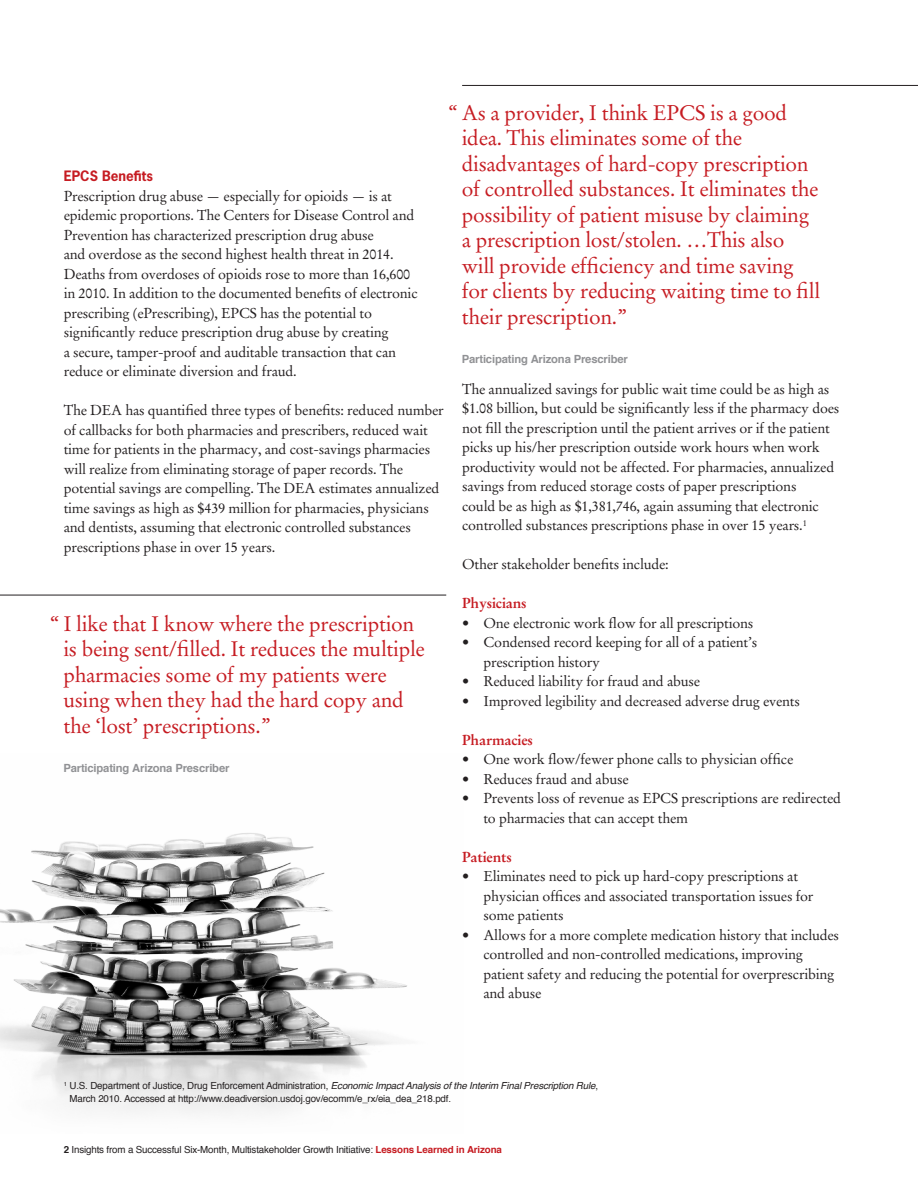
<style>
.page{position:relative;width:918px;height:1188px;background:#fff}
.page>*{position:absolute;margin:0;border:0;box-sizing:border-box;transform-origin:0 0}
.C_Body_copy_Indent{font:21px/25.5px "Stempel Garamond";letter-spacing:-.015em;color:#c61c22}
.C_Body_copy_Indent-2{font:14.25px/19.5px "Stempel Garamond";letter-spacing:-.015em;color:#231f20}
.C_Body_copy_bullets{font:14.25px/19.5px "Stempel Garamond";letter-spacing:-.015em;color:#231f20}
.C_Body_copy_Indent-3{font:700 14.25px "Stempel Garamond";letter-spacing:-.015em;color:#c61c22}
.C_Body_copy_Indent-4{font:700 13.5px "News Gothic Std";color:#c61c22}
.C_Body_copy_Indent-5{font:700 11.25px "Helvetica";letter-spacing:-.015em;color:#919295}
.H_Small_copy{font:9.75px/12.8px "Helvetica";letter-spacing:-.015em;color:#231f20}
.Q_Page_number{font:9.75px "Helvetica";letter-spacing:-.015em;color:#231f20}
.s1{font-style:italic}
.s2{font-weight:700}
.s3{font-weight:700;color:#c61c22}
</style>
<div class="page">
<img style="left:0;top:833px;width:407px;height:280px">
<hr style="left:0;top:595px;width:446px;height:1px;background:#231f20">
<hr style="left:462px;top:85px;width:456px;height:1px;background:#231f20">
<p class="C_Body_copy_Indent" style="left:462px;top:100px;width:360px;text-indent:-14px">“ As a provider, I think EPCS is a good idea. This eliminates some of the disadvantages of hard-copy prescription of controlled substances. It eliminates the possibility of patient misuse by claiming a prescription lost/stolen. …This also will provide efficiency and time saving for clients by reducing waiting time to fill their prescription.”</p>
<p class="C_Body_copy_Indent-5" style="left:462px;top:349px;width:168px">Participating Arizona Prescriber</p>
<p class="C_Body_copy_Indent-2" style="left:462px;top:379px;width:379px">The annualized savings for public wait time could be as high as $1.08 billion, but could be significantly less if the pharmacy does not fill the prescription until the patient arrives or if the patient picks up his/her prescription outside work hours when work productivity would not be affected. For pharmacies, annualized savings from reduced storage costs of paper prescriptions<br>could be as high as $1,381,746, again assuming that electronic controlled substances prescriptions phase in over 15 years.<sup>1</sup></p>
<p class="C_Body_copy_Indent-2" style="left:462px;top:555px;width:208px">Other stakeholder benefits include:</p>
<p class="C_Body_copy_Indent-3" style="left:462px;top:595px;width:66px">Physicians</p>
<p class="C_Body_copy_bullets" style="left:462px;top:613px;width:293px">• One electronic work flow for all prescriptions</p>
<p class="C_Body_copy_bullets" style="left:483px;top:633px;width:276px;text-indent:-21px">• Condensed record keeping for all of a patient’s prescription history</p>
<p class="C_Body_copy_bullets" style="left:462px;top:672px;width:240px">• Reduced liability for fraud and abuse</p>
<p class="C_Body_copy_bullets" style="left:462px;top:691px;width:339px">• Improved legibility and decreased adverse drug events</p>
<p class="C_Body_copy_Indent-3" style="left:462px;top:731px;width:72px">Pharmacies</p>
<p class="C_Body_copy_bullets" style="left:462px;top:750px;width:333px">• One work flow/fewer phone calls to physician office</p>
<p class="C_Body_copy_bullets" style="left:462px;top:769px;width:168px">• Reduces fraud and abuse</p>
<p class="C_Body_copy_bullets" style="left:483px;top:789px;width:359px;text-indent:-21px">• Prevents loss of revenue as EPCS prescriptions are redirected to pharmacies that can accept them</p>
<p class="C_Body_copy_Indent-3" style="left:462px;top:848px;width:51px">Patients</p>
<p class="C_Body_copy_bullets" style="left:483px;top:867px;width:332px;text-indent:-21px">• Eliminates need to pick up hard-copy prescriptions at physician offices and associated transportation issues for some patients</p>
<p class="C_Body_copy_bullets" style="left:483px;top:925px;width:357px;text-indent:-21px">• Allows for a more complete medication history that includes controlled and non-controlled medications, improving patient safety and reducing the potential for overprescribing and abuse</p>
<p class="C_Body_copy_Indent-4" style="left:64px;top:167px;width:91px">EPCS Benefits</p>
<p class="C_Body_copy_Indent-2" style="left:64px;top:186px;width:355px">Prescription drug abuse — especially for opioids — is at epidemic proportions. The Centers for Disease Control and Prevention has characterized prescription drug abuse<br>and overdose as the second highest health threat in 2014.<br>Deaths from overdoses of opioids rose to more than 16,600 in 2010. In addition to the documented benefits of electronic prescribing (ePrescribing), EPCS has the potential to significantly reduce prescription drug abuse by creating<br>a secure, tamper-proof and auditable transaction that can reduce or eliminate diversion and fraud.</p>
<p class="C_Body_copy_Indent-2" style="left:64px;top:401px;width:382px">The DEA has quantified three types of benefits: reduced number of callbacks for both pharmacies and prescribers, reduced wait time for patients in the pharmacy, and cost-savings pharmacies will realize from eliminating storage of paper records. The potential savings are compelling. The DEA estimates annualized time savings as high as $439 million for pharmacies, physicians and dentists, assuming that electronic controlled substances prescriptions phase in over 15 years.</p>
<p class="C_Body_copy_Indent" style="left:63px;top:611px;width:363px;text-indent:-14px">“ I like that I know where the prescription is being sent/filled. It reduces the multiple pharmacies some of my patients were using when they had the hard copy and the ‘lost’ prescriptions.”</p>
<p class="C_Body_copy_Indent-5" style="left:63px;top:758px;width:168px">Participating Arizona Prescriber</p>
<p class="H_Small_copy" style="left:69px;top:1080px;width:530px;text-indent:-6px"><sup>1</sup> U.S. Department of Justice, Drug Enforcement Administration, <span class="s1">Economic Impact Analysis of the Interim Final Prescription Rule</span>,<br>March 2010. Accessed at http://www.deadiversion.usdoj.gov/ecomm/e_rx/eia_dea_218.pdf.</p>
<p class="Q_Page_number" style="left:64px;top:1142px;width:440px"><span class="s2">2</span> Insights from a Successful Six-Month, Multistakeholder Growth Initiative: <span class="s3">Lessons Learned in Arizona</span></p>
</div>
